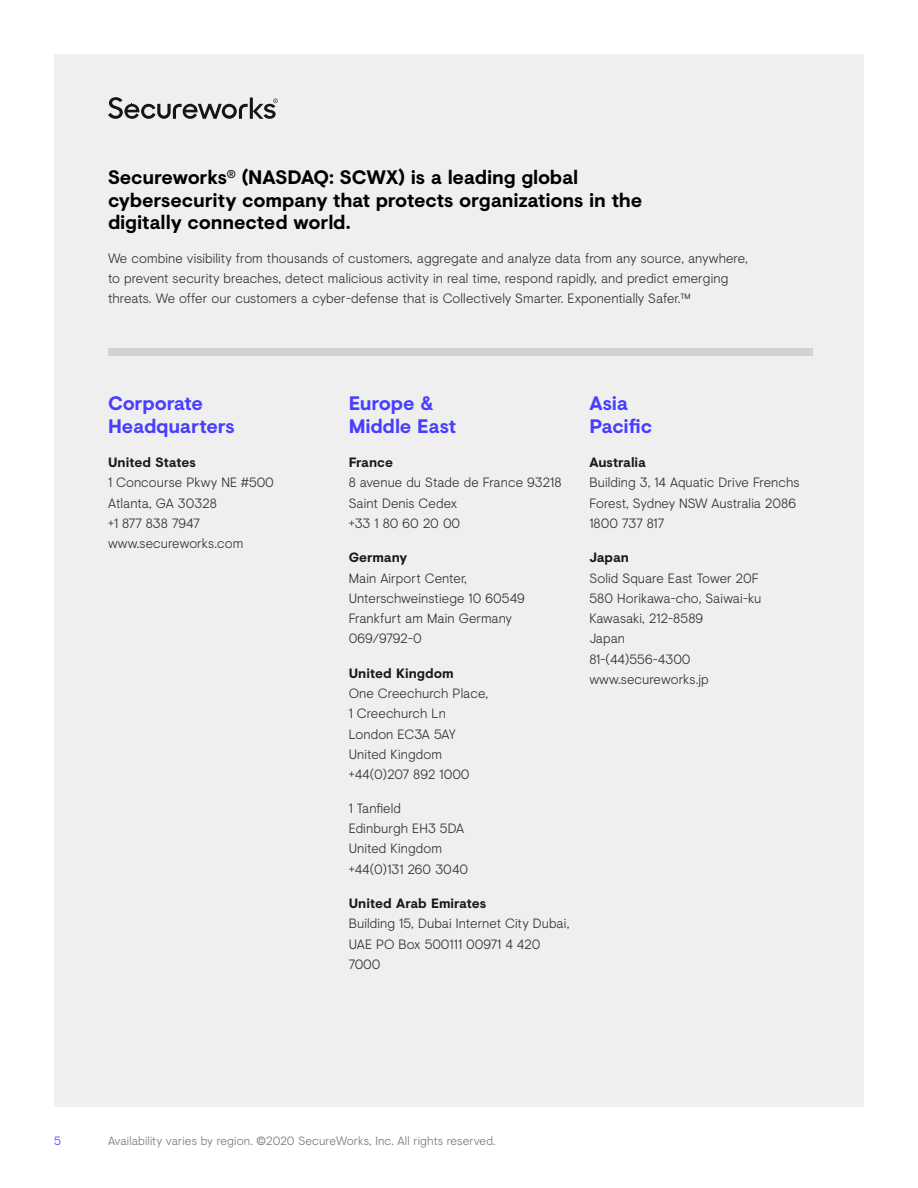
<style>
.page{position:relative;width:918px;height:1188px;background:#fff}
.page>*{position:absolute;margin:0;border:0;box-sizing:border-box;transform-origin:0 0}
.t1{font:700 19.5px/22.5px "Visuelt";letter-spacing:-.01em;color:#000}
.t2{font:700 19.5px/22.5px "Visuelt";letter-spacing:-.01em;color:#473eff}
.t3{font:300 13.5px/20.2px "Visuelt";letter-spacing:.005em;color:#333}
.t4{font:700 13.5px "Visuelt";color:#181818}
.t5{font:300 12px "Visuelt";letter-spacing:.01em;color:#787878}
.t6{font:300 12px "Visuelt";color:#473eff}
</style>
<div class="page">
<div style="left:54px;top:54px;width:810px;height:1053px;background:#efefef"></div>
<div style="left:108px;top:349px;width:704px;height:7px;background:#d2d2d2"></div>
<svg style="left:108px;top:97px;width:170px;height:22px"></svg>
<h1 class="t1" style="left:108px;top:166px;width:536px">Secureworks<sup>®</sup> (NASDAQ: SCWX) is a leading global cybersecurity company that protects organizations in the digitally connected world.</h1>
<p class="t3" style="left:108px;top:247px;width:641px">We combine visibility from thousands of customers, aggregate and analyze data from any source, anywhere, to prevent security breaches, detect malicious activity in real time, respond rapidly, and predict emerging threats. We offer our customers a cyber-defense that is Collectively Smarter. Exponentially Safer.™</p>
<h1 class="t2" style="left:108px;top:391px;width:128px">Corporate<br>Headquarters</h1>
<p class="t4" style="left:108px;top:452px;width:89px">United States</p>
<p class="t3" style="left:108px;top:472px;width:167px">1 Concourse Pkwy NE #500<br>Atlanta, GA 30328<br>+1 877 838 7947 www.secureworks.com</p>
<h1 class="t2" style="left:349px;top:391px;width:109px">Europe &amp;<br>Middle East</h1>
<p class="t4" style="left:349px;top:452px;width:46px">France</p>
<p class="t3" style="left:349px;top:472px;width:214px">8 avenue du Stade de France 93218<br>Saint Denis Cedex<br>+33 1 80 60 20 00</p>
<p class="t4" style="left:349px;top:548px;width:60px">Germany</p>
<p class="t3" style="left:349px;top:567px;width:178px">Main Airport Center,<br>Unterschweinstiege 10 60549<br>Frankfurt am Main Germany<br>069/9792-0</p>
<p class="t4" style="left:349px;top:663px;width:107px">United Kingdom</p>
<p class="t3" style="left:349px;top:683px;width:141px">One Creechurch Place,<br>1 Creechurch Ln<br>London EC3A 5AY<br>United Kingdom +44(0)207 892 1000</p>
<p class="t3" style="left:349px;top:797px;width:121px">1 Tanfield<br>Edinburgh EH3 5DA<br>United Kingdom +44(0)131 260 3040</p>
<p class="t4" style="left:349px;top:893px;width:139px">United Arab Emirates</p>
<p class="t3" style="left:349px;top:913px;width:222px">Building 15, Dubai Internet City Dubai,<br>UAE PO Box 500111 00971 4 420<br>7000</p>
<h1 class="t2" style="left:589px;top:391px;width:64px">Asia<br>Pacific</h1>
<p class="t4" style="left:589px;top:452px;width:58px">Australia</p>
<p class="t3" style="left:589px;top:472px;width:212px">Building 3, 14 Aquatic Drive Frenchs<br>Forest, Sydney NSW Australia 2086<br>1800 737 817</p>
<p class="t4" style="left:589px;top:548px;width:41px">Japan</p>
<p class="t3" style="left:589px;top:567px;width:174px">Solid Square East Tower 20F<br>580 Horikawa-cho, Saiwai-ku<br>Kawasaki, 212-8589<br>Japan<br>81-(44)556-4300 www.secureworks.jp</p>
<p class="t6" style="left:54px;top:1133px;width:8px">5</p>
<p class="t5" style="left:108px;top:1133px;width:389px">Availability varies by region. ©2020 SecureWorks, Inc. All rights reserved.</p>
</div>
